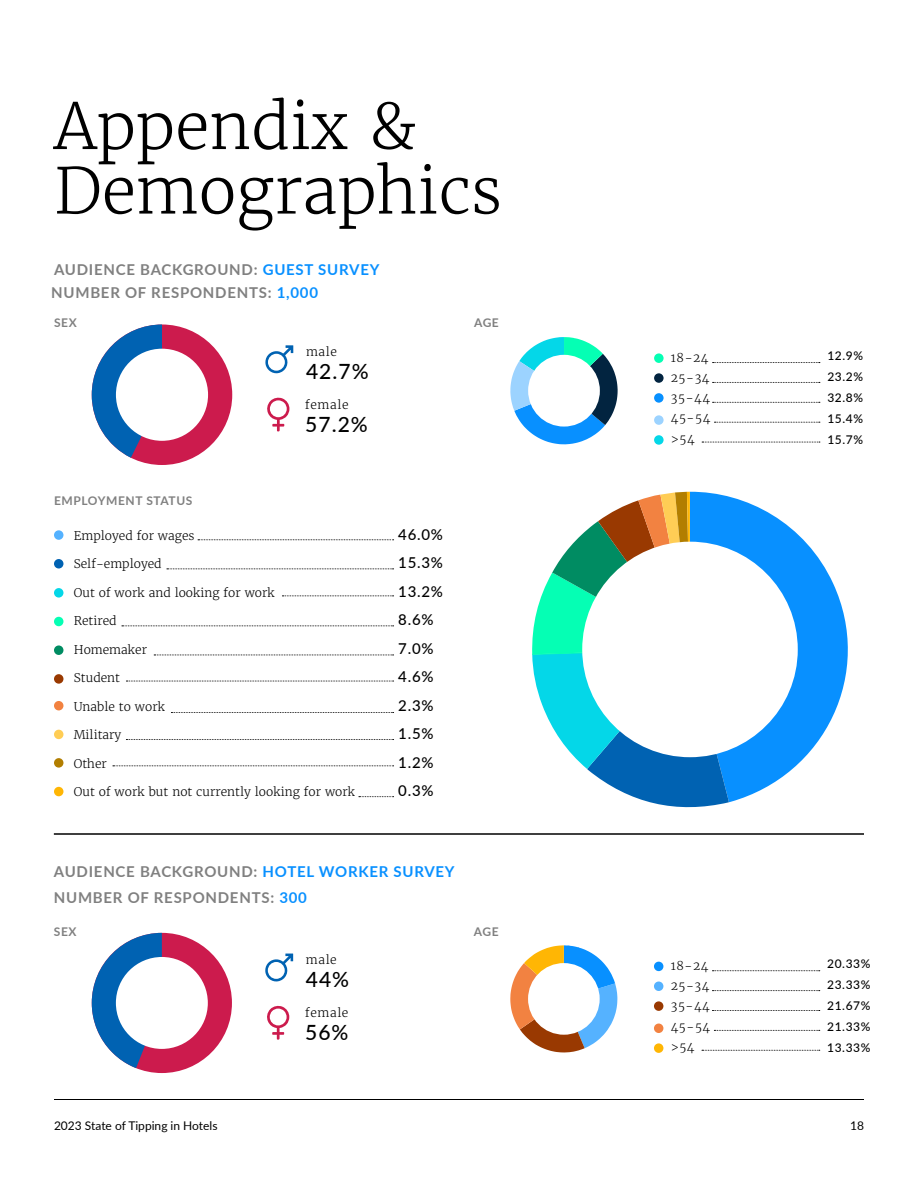
<style>
.page{position:relative;width:918px;height:1188px;background:#fff}
.page>*{position:absolute;margin:0;border:0;box-sizing:border-box;transform-origin:0 0}
.t1{font:300 63px/64.5px "Merriweather";color:#000}
.t2{font:500 21px "Lato";letter-spacing:.05em;color:#000}
.t3{font:700 15px/25.3px "Lato";letter-spacing:.05em;color:#808080}
.t4{font:500 15px/28.5px "Lato";color:#000}
.t5{font:300 12px "Merriweather";color:#000}
.t6{font:500 12px/21px "Lato";letter-spacing:.05em;color:#000;text-align:justify}
.t7{font:300 12px/20.2px "Merriweather";letter-spacing:.05em;color:#000}
.t8{font:12px "Lato";color:#000}
.t9{font:700 12px "Lato";letter-spacing:.05em;color:#808080}
.s1{color:#0890ff}
</style>
<div class="page">
<hr style="left:54px;top:1099px;width:810px;height:1px;background:#000">
<svg style="left:267px;top:398px;width:23px;height:33px"></svg>
<svg style="left:265px;top:345px;width:28px;height:29px"></svg>
<div style="left:92px;top:325px;width:140px;height:140px;background:#cc1b4d;border-radius:50%"></div>
<svg style="left:92px;top:325px;width:70px;height:133px"></svg>
<div style="left:116px;top:349px;width:92px;height:92px;background:#fff;border-radius:50%"></div>
<svg style="left:510px;top:337px;width:108px;height:107px"></svg>
<div style="left:528px;top:355px;width:72px;height:72px;background:#fff;border-radius:50%"></div>
<svg style="left:685px;top:491px;width:163px;height:311px;fill:#0890ff"></svg>
<svg style="left:532px;top:492px;width:197px;height:316px"></svg>
<div style="left:582px;top:542px;width:216px;height:215px;background:#fff;border-radius:50%"></div>
<div style="left:54px;top:530px;width:9px;height:10px;background:#55b2ff;border-radius:50%"></div>
<div style="left:54px;top:588px;width:9px;height:10px;background:#04d7e8;border-radius:50%"></div>
<div style="left:54px;top:645px;width:9px;height:10px;background:#008c62;border-radius:50%"></div>
<div style="left:54px;top:701px;width:9px;height:9px;background:#f28240;border-radius:50%"></div>
<div style="left:54px;top:758px;width:9px;height:10px;background:#b27e00;border-radius:50%"></div>
<div style="left:54px;top:559px;width:9px;height:10px;background:#0062b2;border-radius:50%"></div>
<div style="left:54px;top:617px;width:9px;height:9px;background:#05ffb4;border-radius:50%"></div>
<div style="left:54px;top:674px;width:9px;height:10px;background:#993901;border-radius:50%"></div>
<div style="left:54px;top:730px;width:9px;height:9px;background:#ffcd55;border-radius:50%"></div>
<div style="left:54px;top:787px;width:9px;height:9px;background:#ffb604;border-radius:50%"></div>
<svg style="left:198px;top:539px;width:196px;height:1px"></svg>
<svg style="left:154px;top:655px;width:240px;height:1px"></svg>
<svg style="left:167px;top:569px;width:227px;height:1px"></svg>
<svg style="left:126px;top:681px;width:268px;height:1px"></svg>
<svg style="left:282px;top:596px;width:112px;height:1px"></svg>
<svg style="left:171px;top:712px;width:223px;height:1px"></svg>
<svg style="left:122px;top:626px;width:272px;height:1px"></svg>
<svg style="left:126px;top:739px;width:268px;height:1px"></svg>
<svg style="left:113px;top:765px;width:281px;height:1px"></svg>
<svg style="left:359px;top:796px;width:35px;height:1px"></svg>
<svg style="left:654px;top:353px;width:10px;height:10px"></svg>
<div style="left:654px;top:415px;width:10px;height:10px;background:#9cd3ff;border-radius:50%"></div>
<div style="left:654px;top:373px;width:10px;height:10px;background:#022440;border-radius:50%"></div>
<div style="left:654px;top:435px;width:10px;height:10px;background:#04d7e8;border-radius:50%"></div>
<div style="left:654px;top:393px;width:10px;height:10px;background:#0890ff;border-radius:50%"></div>
<svg style="left:713px;top:362px;width:107px;height:1px"></svg>
<svg style="left:713px;top:382px;width:107px;height:1px"></svg>
<svg style="left:713px;top:402px;width:107px;height:1px"></svg>
<svg style="left:714px;top:422px;width:106px;height:1px"></svg>
<svg style="left:702px;top:442px;width:118px;height:1px"></svg>
<svg style="left:267px;top:1006px;width:22px;height:34px"></svg>
<svg style="left:265px;top:954px;width:28px;height:28px"></svg>
<div style="left:92px;top:933px;width:140px;height:140px;background:#cc1b4d;border-radius:50%"></div>
<svg style="left:92px;top:933px;width:70px;height:135px"></svg>
<div style="left:116px;top:957px;width:92px;height:92px;background:#fff;border-radius:50%"></div>
<svg style="left:510px;top:945px;width:107px;height:108px"></svg>
<div style="left:528px;top:963px;width:72px;height:72px;background:#fff;border-radius:50%"></div>
<div style="left:654px;top:962px;width:9px;height:9px;background:#0890ff;border-radius:50%"></div>
<div style="left:654px;top:1024px;width:9px;height:9px;background:#f28241;border-radius:50%"></div>
<div style="left:654px;top:982px;width:9px;height:9px;background:#55b2ff;border-radius:50%"></div>
<div style="left:654px;top:1043px;width:9px;height:10px;background:#ffb604;border-radius:50%"></div>
<div style="left:654px;top:1001px;width:9px;height:10px;background:#993901;border-radius:50%"></div>
<svg style="left:712px;top:970px;width:108px;height:1px"></svg>
<svg style="left:712px;top:990px;width:108px;height:1px"></svg>
<svg style="left:712px;top:1010px;width:108px;height:1px"></svg>
<svg style="left:714px;top:1030px;width:106px;height:1px"></svg>
<svg style="left:702px;top:1050px;width:118px;height:1px"></svg>
<hr style="left:54px;top:833px;width:810px;height:2px;background:#000">
<h1 class="t1" style="left:54px;top:94px;width:450px">Appendix &amp;<br>Demographics</h1>
<p class="t3" style="left:54px;top:256px;width:327px">AUDIENCE BACKGROUND: <span class="s1">GUEST SURVEY</span></p>
<p class="t3" style="left:51px;top:279px;width:268px">NUMBER OF RESPONDENTS: <span class="s1">1,000</span></p>
<p class="t9" style="left:54px;top:314px;width:24px">SEX</p>
<p class="t9" style="left:474px;top:314px;width:26px">AGE</p>
<p class="t5" style="left:306px;top:344px;width:32px">male</p>
<h2 class="t2" style="left:306px;top:356px;width:64px">42.7%</h2>
<p class="t5" style="left:305px;top:397px;width:45px">female</p>
<h2 class="t2" style="left:305px;top:409px;width:64px">57.2%</h2>
<p class="t9" style="left:54px;top:491px;width:140px">EMPLOYMENT STATUS</p>
<p class="t5" style="left:74px;top:528px;width:122px">Employed for wages</p>
<p class="t5" style="left:74px;top:557px;width:89px">Self-employed</p>
<p class="t5" style="left:74px;top:585px;width:203px">Out of work and looking for work</p>
<p class="t5" style="left:74px;top:614px;width:44px">Retired</p>
<p class="t5" style="left:74px;top:642px;width:75px">Homemaker</p>
<p class="t5" style="left:74px;top:671px;width:48px">Student</p>
<p class="t5" style="left:74px;top:699px;width:93px">Unable to work</p>
<p class="t5" style="left:74px;top:728px;width:49px">Military</p>
<p class="t5" style="left:74px;top:756px;width:35px">Other</p>
<p class="t5" style="left:74px;top:785px;width:283px">Out of work but not currently looking for work</p>
<p class="t4" style="left:398px;top:519px;width:46px">46.0%<br>15.3%<br>13.2%<br>8.6%<br>7.0%<br>4.6%<br>2.3%<br>1.5%<br>1.2%<br>0.3%</p>
<p class="t3" style="left:54px;top:858px;width:402px">AUDIENCE BACKGROUND: <span class="s1">HOTEL WORKER SURVEY<br></span>NUMBER OF RESPONDENTS: <span class="s1">300</span></p>
<p class="t9" style="left:54px;top:922px;width:24px">SEX</p>
<p class="t9" style="left:474px;top:922px;width:26px">AGE</p>
<p class="t5" style="left:306px;top:953px;width:32px">male</p>
<h2 class="t2" style="left:306px;top:964px;width:45px">44%</h2>
<p class="t5" style="left:305px;top:1006px;width:45px">female</p>
<h2 class="t2" style="left:305px;top:1017px;width:45px">56%</h2>
<p class="t7" style="left:671px;top:347px;width:41px">18-24<br>25-34<br>35-44<br>45-54 &gt;54</p>
<p class="t6" style="left:827px;top:344px;width:37px">12.9% 23.2% 32.8% 15.4% 15.7%</p>
<p class="t7" style="left:671px;top:956px;width:41px">18-24<br>25-34<br>35-44<br>45-54 &gt;54</p>
<p class="t6" style="left:827px;top:952px;width:45px">20.33% 23.33% 21.67% 21.33% 13.33%</p>
<p class="t8" style="left:54px;top:1117px;width:165px">2023 State of Tipping in Hotels</p>
<p class="t8" style="left:850px;top:1117px;width:15px">18</p>
</div>
